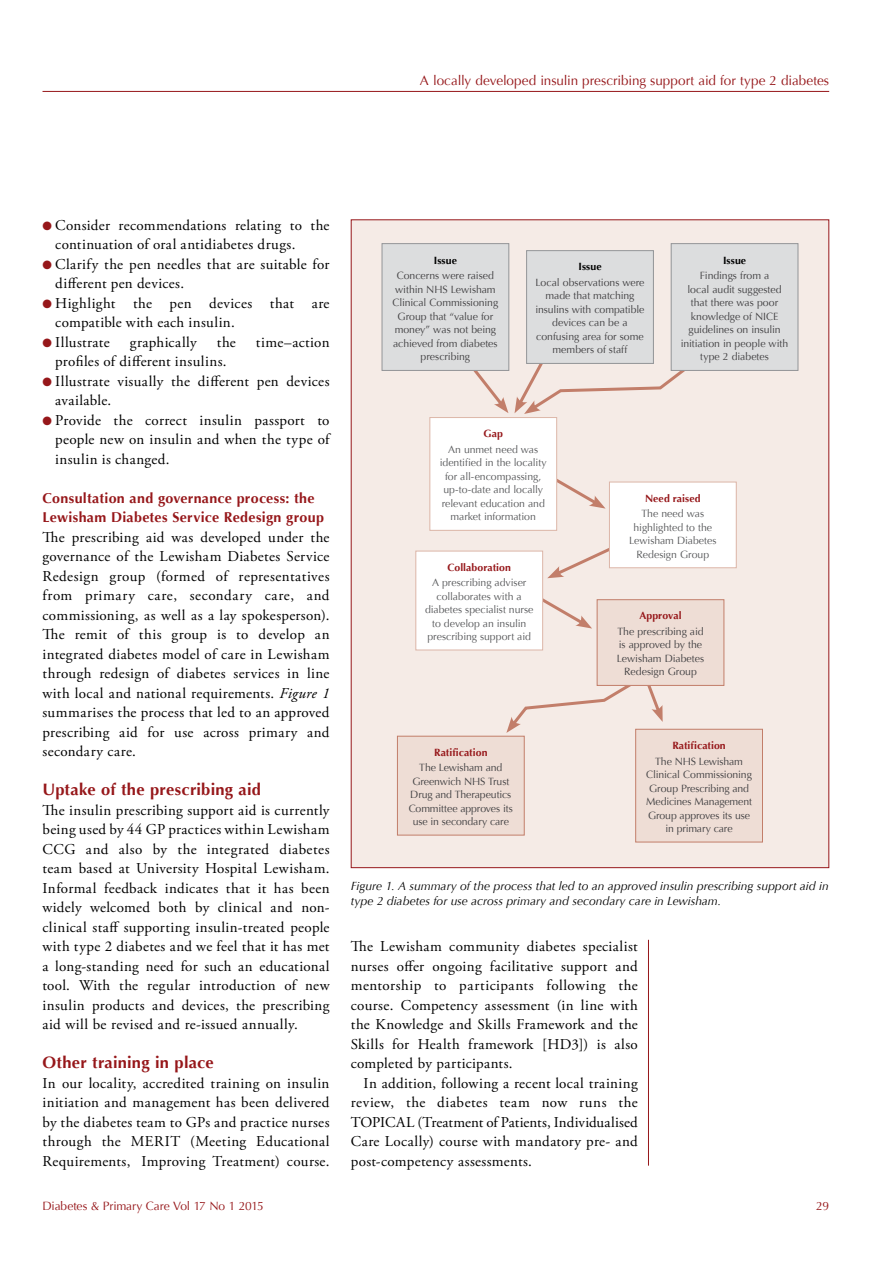
<style>
.page{position:relative;width:893px;height:1263px;background:#fff}
.page>*{position:absolute;margin:0;border:0;box-sizing:border-box;transform-origin:0 0}
.t1{font:700 16.5px "Optima";letter-spacing:.01em;color:#96171a}
.t2{font:15px/19.5px "Adobe Garamond Pro";letter-spacing:.025em;color:#000;text-align:justify}
.t3{font:700 14.25px/19.5px "Optima";letter-spacing:.02em;color:#96171a}
.t4{font:13.5px "Optima";letter-spacing:-.005em;color:#96171a}
.t5{font:italic 12px/15px "Optima";color:#000}
.t6{font:12px "Optima";letter-spacing:-.01em;color:#96171a}
.t7{font:10.5px/13.5px "Optima";letter-spacing:-.01em;color:#414042;text-align:center}
.t8{font:10.5px/13.5px "Optima";letter-spacing:-.005em;color:#58595b;text-align:center}
.t9{font:700 10.5px "Optima";letter-spacing:.005em;color:#96171a}
.t10{font:700 10.5px "Optima";letter-spacing:.01em;color:#000}
.s1{color:#96171a}
.s2{font-style:italic}
</style>
<div class="page">
<hr style="left:648px;top:940px;width:1px;height:225px;background:#96171a">
<hr style="left:43px;top:91px;width:786px;height:1px;background:#96171a">
<div style="left:351px;top:219px;width:478px;height:649px;background:#f5ebe6"></div>
<svg style="left:473px;top:371px;width:35px;height:42px"></svg>
<svg style="left:514px;top:346px;width:171px;height:68px"></svg>
<svg style="left:557px;top:473px;width:49px;height:36px"></svg>
<svg style="left:547px;top:548px;width:71px;height:30px"></svg>
<svg style="left:543px;top:598px;width:49px;height:30px"></svg>
<svg style="left:506px;top:675px;width:157px;height:58px"></svg>
<div style="left:382px;top:244px;width:127px;height:126px;background:#dcddde"></div>
<div style="left:382px;top:243px;width:127px;height:128px;border:1px solid #939598"></div>
<div style="left:527px;top:251px;width:126px;height:112px;background:#dcddde"></div>
<div style="left:526px;top:250px;width:128px;height:114px;border:1px solid #939598"></div>
<div style="left:671px;top:244px;width:127px;height:126px;background:#dcddde"></div>
<div style="left:671px;top:243px;width:127px;height:128px;border:1px solid #939598"></div>
<div style="left:430px;top:417px;width:127px;height:113px;background:#fff"></div>
<div style="left:429px;top:417px;width:128px;height:114px;border:1px solid #dcb6a8"></div>
<div style="left:609px;top:482px;width:127px;height:86px;background:#fff"></div>
<div style="left:609px;top:482px;width:128px;height:86px;border:1px solid #dcb6a8"></div>
<div style="left:416px;top:551px;width:127px;height:99px;background:#fff"></div>
<div style="left:415px;top:551px;width:128px;height:99px;border:1px solid #dcb6a8"></div>
<div style="left:597px;top:600px;width:127px;height:85px;background:#eeddd5"></div>
<div style="left:597px;top:599px;width:127px;height:87px;border:1px solid #c27e6a"></div>
<div style="left:397px;top:736px;width:127px;height:99px;background:#eeddd5"></div>
<div style="left:397px;top:736px;width:128px;height:99px;border:1px solid #c27e6a"></div>
<div style="left:636px;top:729px;width:126px;height:113px;background:#eeddd5"></div>
<div style="left:635px;top:729px;width:128px;height:113px;border:1px solid #c27e6a"></div>
<p class="t4" style="left:420px;top:73px;width:411px">A locally developed insulin prescribing support aid for type 2 diabetes</p>
<p class="t2" style="left:55px;top:216px;width:276px;text-indent:-13px"><span class="s1">●</span> Consider recommendations relating to the continuation of oral antidiabetes drugs.</p>
<p class="t2" style="left:55px;top:255px;width:276px;text-indent:-13px"><span class="s1">●</span> Clarify the pen needles that are suitable for different pen devices.</p>
<p class="t2" style="left:55px;top:294px;width:276px;text-indent:-13px"><span class="s1">●</span> Highlight the pen devices that are compatible with each insulin.</p>
<p class="t2" style="left:43px;top:333px;width:69px"><span class="s1">●</span> Illustrate</p>
<p class="t2" style="left:130px;top:333px;width:68px">graphically</p>
<p class="t2" style="left:217px;top:333px;width:20px">the</p>
<p class="t2" style="left:256px;top:333px;width:75px">time–action</p>
<p class="t2" style="left:55px;top:352px;width:173px">profiles of different insulins.</p>
<p class="t2" style="left:55px;top:372px;width:276px;text-indent:-13px"><span class="s1">●</span> Illustrate visually the different pen devices available.</p>
<p class="t2" style="left:55px;top:411px;width:276px;text-indent:-13px"><span class="s1">●</span> Provide the correct insulin passport to people new on insulin and when the type of insulin is changed.</p>
<p class="t3" style="left:43px;top:488px;width:283px">Consultation and governance process: the<br>Lewisham Diabetes Service Redesign group</p>
<p class="t2" style="left:43px;top:528px;width:289px">The prescribing aid was developed under the governance of the Lewisham Diabetes Service Redesign group (formed of representatives from primary care, secondary care, and commissioning, as well as a lay spokesperson).<br>The remit of this group is to develop an integrated diabetes model of care in Lewisham through redesign of diabetes services in line with local and national requirements. <span class="s2">Figure 1 </span>summarises the process that led to an approved prescribing aid for use across primary and secondary care.</p>
<p class="t1" style="left:43px;top:780px;width:220px">Uptake of the prescribing aid</p>
<p class="t2" style="left:43px;top:801px;width:289px">The insulin prescribing support aid is currently being used by 44 GP practices within Lewisham CCG and also by the integrated diabetes team based at University Hospital Lewisham.<br>Informal feedback indicates that it has been widely welcomed both by clinical and non&shy;clinical staff supporting insulin-treated people with type 2 diabetes and we feel that it has met a long-standing need for such an educational tool. With the regular introduction of new insulin products and devices, the prescribing aid will be revised and re-issued annually.</p>
<p class="t1" style="left:43px;top:1053px;width:173px">Other training in place</p>
<p class="t2" style="left:43px;top:1074px;width:289px">In our locality, accredited training on insulin initiation and management has been delivered by the diabetes team to GPs and practice nurses through the MERIT (Meeting Educational Requirements, Improving Treatment) course.</p>
<p class="t10" style="left:434px;top:254px;width:25px">Issue</p>
<p class="t7" style="left:393px;top:269px;width:107px">Concerns were raised within NHS Lewisham<br>Clinical Commissioning<br>Group that “value for money” was not being achieved from diabetes prescribing</p>
<p class="t10" style="left:578px;top:261px;width:25px">Issue</p>
<p class="t7" style="left:535px;top:276px;width:111px">Local observations were made that matching insulins with compatible devices can be a confusing area for some members of staff</p>
<p class="t10" style="left:723px;top:254px;width:25px">Issue</p>
<p class="t7" style="left:681px;top:269px;width:109px">Findings from a<br>local audit suggested that there was poor knowledge of NICE guidelines on insulin initiation in people with type 2 diabetes</p>
<p class="t9" style="left:484px;top:427px;width:21px">Gap</p>
<p class="t8" style="left:440px;top:443px;width:109px">An unmet need was identified in the locality for all-encompassing, up-to-date and locally relevant education and market information</p>
<p class="t9" style="left:448px;top:561px;width:65px">Collaboration</p>
<p class="t8" style="left:425px;top:576px;width:110px">A prescribing adviser collaborates with a diabetes specialist nurse to develop an insulin prescribing support aid</p>
<p class="t9" style="left:434px;top:746px;width:55px">Ratification</p>
<p class="t7" style="left:409px;top:761px;width:106px">The Lewisham and<br>Greenwich NHS Trust<br>Drug and Therapeutics<br>Committee approves its use in secondary care</p>
<p class="t9" style="left:645px;top:492px;width:57px">Need raised</p>
<p class="t8" style="left:629px;top:507px;width:89px">The need was highlighted to the<br>Lewisham Diabetes<br>Redesign Group</p>
<p class="t9" style="left:639px;top:610px;width:44px">Approval</p>
<p class="t7" style="left:617px;top:625px;width:89px">The prescribing aid is approved by the<br>Lewisham Diabetes<br>Redesign Group</p>
<p class="t9" style="left:672px;top:739px;width:55px">Ratification</p>
<p class="t7" style="left:646px;top:754px;width:107px">The NHS Lewisham<br>Clinical Commissioning<br>Group Prescribing and<br>Medicines Management<br>Group approves its use in primary care</p>
<p class="t5" style="left:351px;top:878px;width:479px">Figure 1. A summary of the process that led to an approved insulin prescribing support aid in type 2 diabetes for use across primary and secondary care in Lewisham.</p>
<p class="t2" style="left:351px;top:937px;width:289px">The Lewisham community diabetes specialist nurses offer ongoing facilitative support and mentorship to participants following the course. Competency assessment (in line with the Knowledge and Skills Framework and the Skills for Health framework [HD3]) is also completed by participants.</p>
<p class="t2" style="left:351px;top:1074px;width:289px;text-indent:13px">In addition, following a recent local training review, the diabetes team now runs the TOPICAL (Treatment of Patients, Individualised Care Locally) course with mandatory pre- and post-competency assessments.</p>
<p class="t6" style="left:43px;top:1199px;width:223px">Diabetes &amp; Primary Care Vol 17 No 1 2015</p>
<p class="t6" style="left:816px;top:1199px;width:14px">29</p>
</div>
